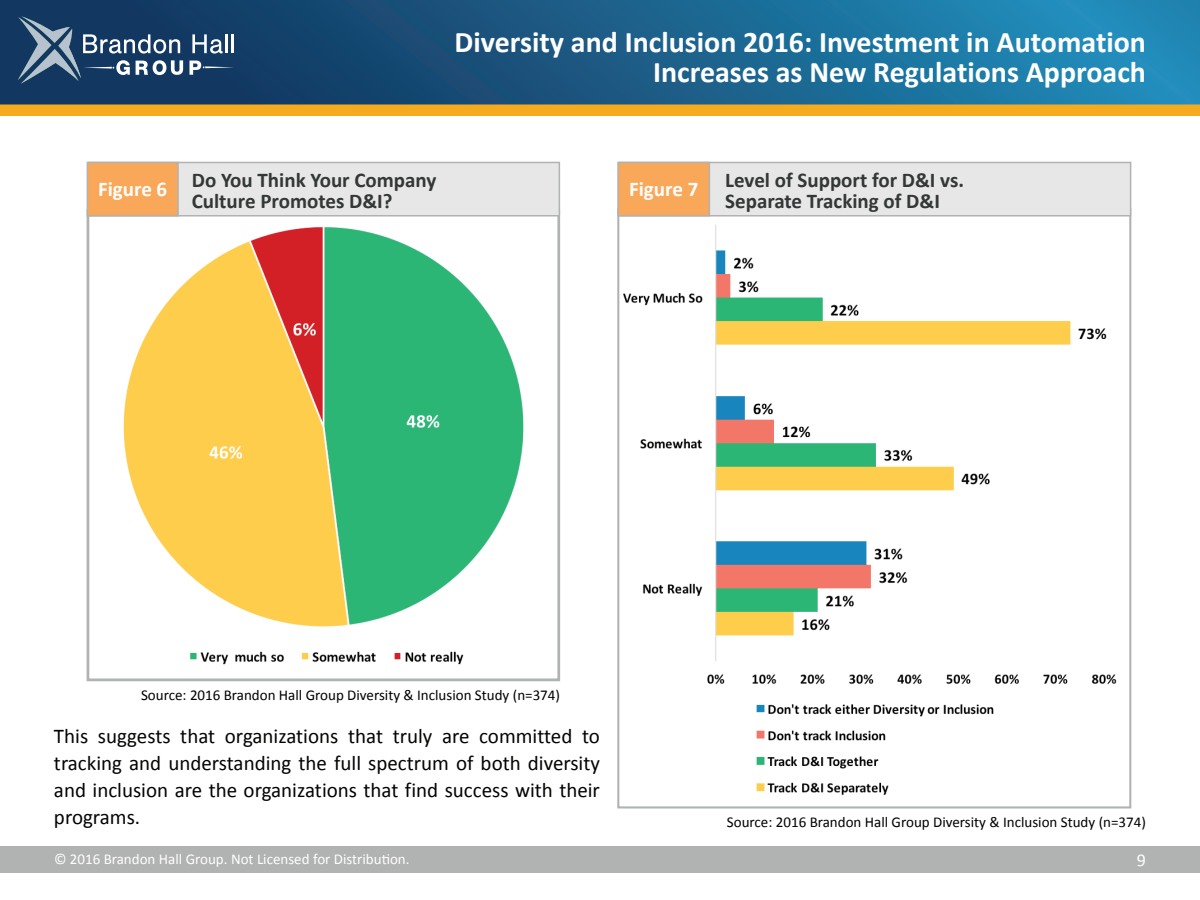
<style>
.page{position:relative;width:1200px;height:900px;background:#fff}
.page>*{position:absolute;margin:0;border:0;box-sizing:border-box;transform-origin:0 0}
.t1{font:700 30px/30px "Calibri";color:#fff;text-align:right}
.t2{font:21px/27px "Calibri";color:#040503;text-align:justify}
.t3{font:700 21px/21px "Calibri";color:#343737}
.t4{font:700 21px "Calibri";color:#fff}
.t5{font:18px "Calibri";color:#fff}
.t6{font:15px "Calibri";color:#000}
.t7{font:15px "Calibri";color:#fff}
.s1{color:#fff}
</style>
<div class="page">
<div style="left:0;top:0;width:1200px;height:115px;background:linear-gradient(to right,#112c54,#228ebb)"></div>
<svg style="left:192px;top:34px;width:31px;height:20px"></svg>
<hr style="left:225px;top:34px;width:3px;height:19px;background:#fff">
<hr style="left:231px;top:34px;width:3px;height:19px;background:#fff">
<svg style="left:189px;top:61px;width:45px;height:14px"></svg>
<svg style="left:18px;top:16px;width:165px;height:68px;background:#3f5e7f"></svg>
<div style="left:0;top:104px;width:1200px;height:11px;background:#f6ab1e"></div>
<div style="left:0;top:846px;width:1200px;height:26px;background:#b1b2b2"></div>
<img style="left:123px;top:227px;width:401px;height:438px">
<div style="left:87px;top:209px;width:473px;height:472px;border:3px solid #b1b2b2"></div>
<div style="left:88px;top:162px;width:472px;height:55px;background:#e6e7e6;border:2px solid #b1b2b2"></div>
<div style="left:87px;top:163px;width:91px;height:53px;background:#f9a758"></div>
<div style="left:87px;top:162px;width:92px;height:55px;border:2px solid #b1b2b2"></div>
<img style="left:623px;top:225px;width:494px;height:570px">
<div style="left:619px;top:162px;width:512px;height:55px;background:#e6e7e6;border:2px solid #b1b2b2"></div>
<div style="left:618px;top:163px;width:91px;height:53px;background:#f9a758"></div>
<div style="left:617px;top:162px;width:93px;height:55px;border:2px solid #b1b2b2"></div>
<h1 class="t1" style="left:455px;top:25px;width:693px">Diversity and Inclusion 2016: Investment in Automation<br>Increases as New Regulations Approach</h1>
<p class="t3" style="left:192px;top:168px;width:246px;text-indent:-94px"><span class="s1">Figure 6</span> Do You Think Your Company<br>Culture Promotes D&amp;I?</p>
<p class="t4" style="left:629px;top:176px;width:71px">Figure 7</p>
<p class="t3" style="left:725px;top:168px;width:240px">Level of Support for D&amp;I vs.<br>Separate Tracking of D&amp;I</p>
<p class="t6" style="left:141px;top:686px;width:420px">Source: 2016 Brandon Hall Group Diversity &amp; Inclusion Study (n=374)</p>
<p class="t2" style="left:54px;top:721px;width:547px">This suggests that organizations that truly are committed to tracking and understanding the full spectrum of both diversity and inclusion are the organizations that find success with their programs.</p>
<p class="t6" style="left:727px;top:812px;width:420px">Source: 2016 Brandon Hall Group Diversity &amp; Inclusion Study (n=374)</p>
<p class="t7" style="left:54px;top:849px;width:357px">© 2016 Brandon Hall Group. Not Licensed for Distribution.</p>
<p class="t5" style="left:1137px;top:848px;width:11px">9</p>
</div>
